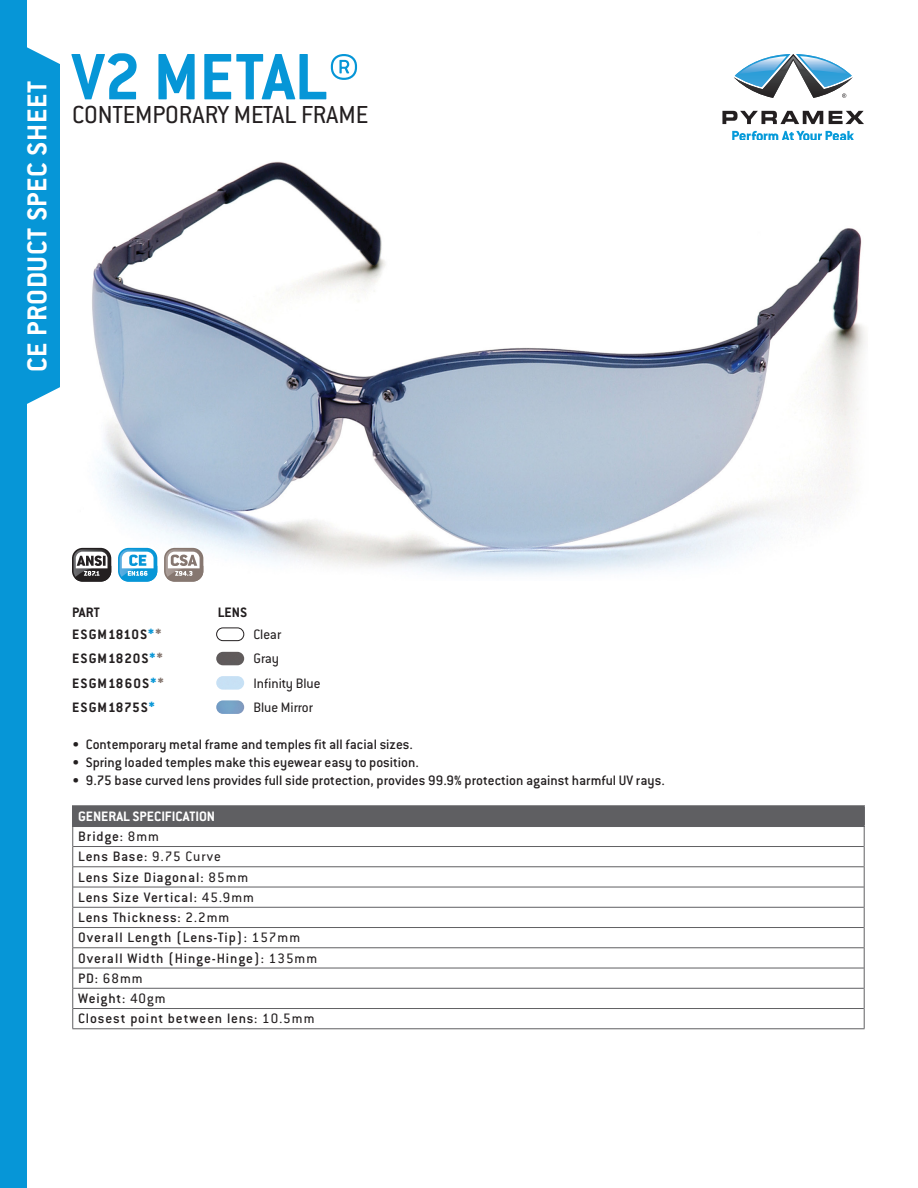
<style>
.page{position:relative;width:918px;height:1188px;background:#fff}
.page>*{position:absolute;margin:0;border:0;box-sizing:border-box;transform-origin:0 0}
.t1{font:700 72px "Conduit ITC Std";color:#0696d7}
.t2{font:700 30px "Conduit ITC Std";letter-spacing:.02em;color:#fff}
.t3{font:27px "Conduit ITC Std";color:#231f20}
.t4{font:500 15px "Conduit ITC Std";color:#231f20}
.t5{font:500 15px "Conduit ITC Std";letter-spacing:.055em;color:#231f20}
.t6{font:700 15px "Conduit ITC Std";letter-spacing:.06em;color:#231f20}
.t7{font:500 15px "Conduit ITC Std";letter-spacing:.05em;color:#231f20}
.t8{font:15px "Conduit ITC Std";color:#231f20}
.t9{font:700 15px "Conduit ITC Std";color:#fff}
.s1{color:#0696d7}
.s2{color:#867770}
.s3{font-weight:400}
.s4{font-weight:500}
</style>
<div class="page">
<img style="left:78px;top:130px;width:788px;height:445px">
<div style="left:0;top:0;width:26px;height:1188px;background:#0696d7"></div>
<svg style="left:26px;top:37px;width:34px;height:378px;background:#1ea0da"></svg>
<div style="left:216px;top:628px;width:28px;height:13px;border:1px solid #231f20;border-radius:6px"></div>
<img style="left:216px;top:652px;width:28px;height:13px;border-radius:7px">
<img style="left:216px;top:676px;width:28px;height:14px;border-radius:7px">
<img style="left:216px;top:700px;width:28px;height:14px;border-radius:7px">
<svg style="left:72px;top:548px;width:39px;height:34px"></svg>
<svg style="left:72px;top:549px;width:39px;height:33px"></svg>
<div style="left:118px;top:548px;width:39px;height:34px;background:#0696d7;border-radius:11px"></div>
<svg style="left:118px;top:549px;width:39px;height:33px"></svg>
<div style="left:164px;top:548px;width:39px;height:34px;background:#867770;border-radius:11px"></div>
<svg style="left:164px;top:549px;width:39px;height:33px"></svg>
<div style="left:73px;top:806px;width:791px;height:20px;background:#5f5f62"></div>
<hr style="left:73px;top:846px;width:791px;height:1px;background:#5f5f62">
<hr style="left:73px;top:866px;width:791px;height:1px;background:#5f5f62">
<hr style="left:73px;top:887px;width:791px;height:1px;background:#5f5f62">
<hr style="left:73px;top:907px;width:791px;height:1px;background:#5f5f62">
<hr style="left:73px;top:927px;width:791px;height:1px;background:#5f5f62">
<hr style="left:73px;top:947px;width:791px;height:1px;background:#5f5f62">
<hr style="left:73px;top:968px;width:791px;height:1px;background:#5f5f62">
<hr style="left:73px;top:988px;width:791px;height:1px;background:#5f5f62">
<hr style="left:73px;top:1008px;width:791px;height:1px;background:#5f5f62">
<hr style="left:72px;top:1028px;width:793px;height:1px;background:#5f5f62">
<hr style="left:72px;top:805px;width:793px;height:2px;background:#5f5f62">
<svg style="left:72px;top:807px;width:2px;height:221px"></svg>
<svg style="left:863px;top:807px;width:2px;height:221px"></svg>
<hr style="left:72px;top:826px;width:793px;height:1px;background:#5f5f62">
<svg style="left:723px;top:111px;width:141px;height:13px"></svg>
<svg style="left:732px;top:131px;width:122px;height:9px"></svg>
<svg style="left:734px;top:54px;width:119px;height:44px"></svg>
<p class="t2" style="left:19px;top:372px;width:293px;rotate:-90deg">CE PRODUCT SPEC SHEET</p>
<p class="t1" style="left:72px;top:33px;width:290px">V2 METAL®</p>
<p class="t3" style="left:72px;top:98px;width:298px">CONTEMPORARY METAL FRAME</p>
<p class="t6" style="left:72px;top:603px;width:29px">PART</p>
<p class="t6" style="left:218px;top:603px;width:31px">LENS</p>
<p class="t6" style="left:72px;top:625px;width:91px">ESGM1810S<span class="s1">*</span><span class="s2">*</span></p>
<p class="t8" style="left:253px;top:625px;width:29px">Clear</p>
<p class="t6" style="left:72px;top:650px;width:92px">ESGM1820S<span class="s1">*</span><span class="s2">*</span></p>
<p class="t8" style="left:253px;top:650px;width:27px">Gray</p>
<p class="t6" style="left:72px;top:674px;width:93px">ESGM1860S<span class="s1">*</span><span class="s2">*</span></p>
<p class="t8" style="left:253px;top:674px;width:69px">Infinity Blue</p>
<p class="t6" style="left:72px;top:698px;width:84px">ESGM1875S<span class="s1">*</span></p>
<p class="t8" style="left:253px;top:698px;width:61px">Blue Mirror</p>
<p class="t4" style="left:72px;top:735px;width:342px">• Contemporary metal frame and temples fit all facial sizes.</p>
<p class="t4" style="left:72px;top:753px;width:348px">• Spring loaded temples make this eyewear easy to position.</p>
<p class="t4" style="left:72px;top:771px;width:594px">• 9.75 base curved lens provides full side protection, provides 99.9% protection against harmful UV rays.</p>
<p class="t9" style="left:78px;top:807px;width:138px">GENERAL SPECIFICATION</p>
<p class="t4" style="left:78px;top:827px;width:82px">Bridge: <span class="s3">8mm</span></p>
<p class="t7" style="left:78px;top:848px;width:144px">Lens Base: <span class="s3">9.75 Curve</span></p>
<p class="t5" style="left:78px;top:868px;width:172px">Lens Size Diagonal: <span class="s3">85mm</span></p>
<p class="t5" style="left:78px;top:888px;width:177px">Lens Size Vertical: <span class="s3">45.9mm</span></p>
<p class="t5" style="left:78px;top:908px;width:153px">Lens Thickness: <span class="s3">2.2mm</span></p>
<p class="t7" style="left:78px;top:929px;width:223px">Overall Length (Lens-Tip): <span class="s3">157mm</span></p>
<p class="t5" style="left:78px;top:949px;width:240px">Overall Width (Hinge-Hinge): <span class="s3">135mm</span></p>
<p class="t8" style="left:78px;top:969px;width:66px"><span class="s4">PD:</span> 68mm</p>
<p class="t4" style="left:78px;top:989px;width:89px">Weight: <span class="s3">40gm</span></p>
<p class="t5" style="left:78px;top:1010px;width:238px">Closest point between lens: <span class="s3">10.5mm</span></p>
</div>
